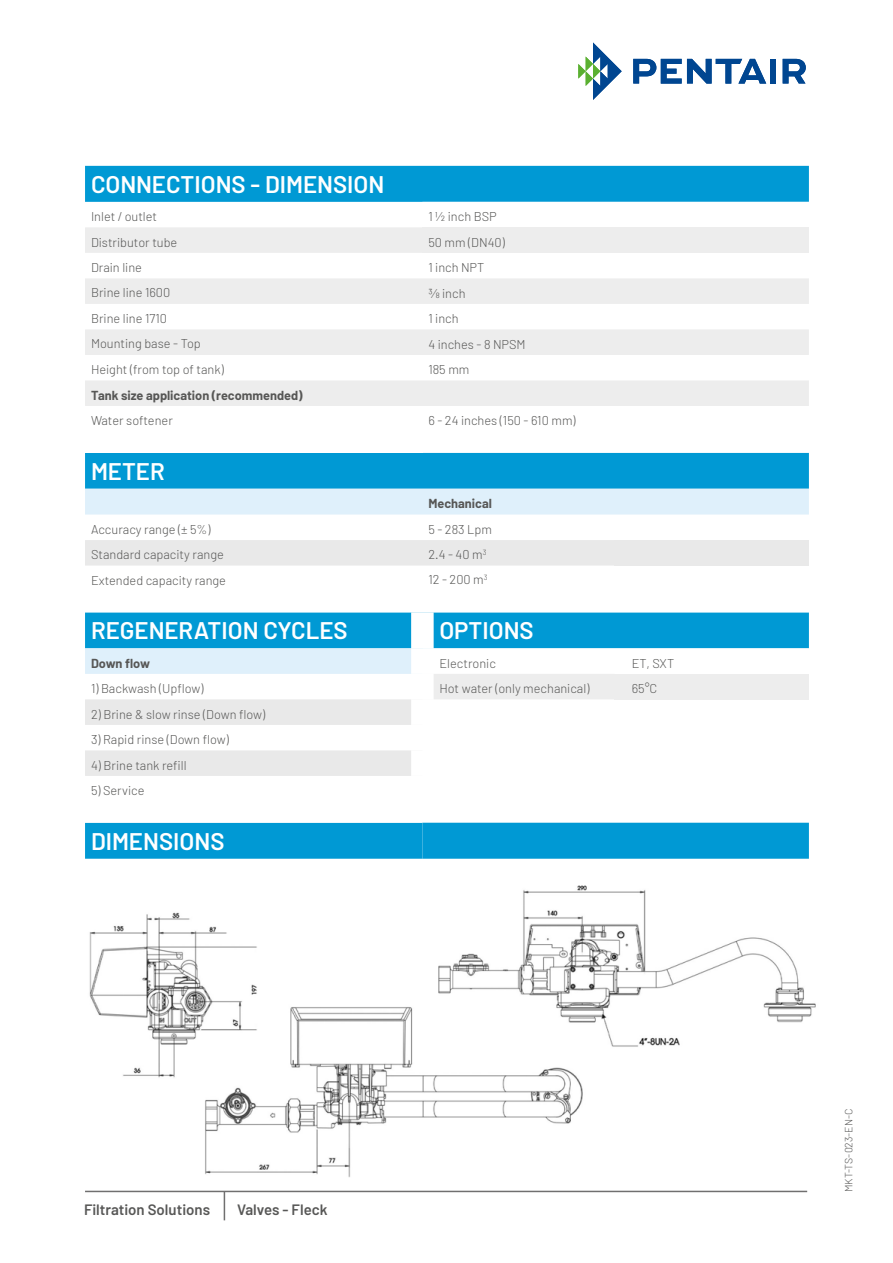
<style>
.page{position:relative;width:893px;height:1263px;background:#fff}
.page>*{position:absolute;margin:0;border:0;box-sizing:border-box;transform-origin:0 0}
.t1{font:600 24px "Barlow";color:#fff}
.t2{font:600 15px "Barlow";color:#575756}
.text_tableau_dark_gr{font:300 12.75px "Barlow";color:#575756}
.Text_tableau_dark_gr{font:300 12.75px "Barlow";color:#575756}
.Text_tableau_gris{font:300 12.75px "Barlow";color:#575756}
.text_tableau_dark_gr-2{font:700 12.75px "Barlow";color:#575756}
.Text_tableau_gris-2{font:700 12.75px "Barlow";color:#575756}
.Text_tableau_dark_gr-2{font:700 12.75px "Barlow";letter-spacing:-.015em;color:#575756}
.t3{font:300 10.5px "Barlow";color:#575756}
</style>
<div class="page">
<hr style="left:85px;top:1191px;width:722px;height:1px;background:#706f6f">
<svg style="left:224px;top:1192px;width:1px;height:28px"></svg>
<svg style="left:578px;top:43px;width:44px;height:57px"></svg>
<svg style="left:633px;top:59px;width:133px;height:25px"></svg>
<div style="left:770px;top:59px;width:6px;height:25px;background:#004691"></div>
<svg style="left:783px;top:59px;width:23px;height:25px"></svg>
<div style="left:85px;top:166px;width:724px;height:693px;background:#0099d4"></div>
<svg style="left:85px;top:202px;width:724px;height:621px"></svg>
<svg style="left:85px;top:227px;width:530px;height:262px"></svg>
<div style="left:422px;top:227px;width:387px;height:26px;background:#ededed"></div>
<svg style="left:85px;top:278px;width:724px;height:128px;fill:#ededed"></svg>
<div style="left:85px;top:431px;width:337px;height:22px;background:#fff"></div>
<svg style="left:85px;top:489px;width:724px;height:185px"></svg>
<svg style="left:85px;top:540px;width:530px;height:236px"></svg>
<div style="left:615px;top:540px;width:194px;height:26px;background:#e9e9e9"></div>
<div style="left:615px;top:674px;width:194px;height:25px;background:#ededed"></div>
<div style="left:422px;top:823px;width:387px;height:36px;background:#0099d4"></div>
<div style="left:411px;top:612px;width:23px;height:36px;background:#fff"></div>
<div style="left:411px;top:648px;width:23px;height:26px;background:#fff"></div>
<div style="left:411px;top:674px;width:23px;height:25px;background:#fff"></div>
<div style="left:411px;top:699px;width:23px;height:26px;background:#fff"></div>
<div style="left:411px;top:725px;width:23px;height:25px;background:#fff"></div>
<div style="left:411px;top:750px;width:23px;height:26px;background:#fff"></div>
<div style="left:411px;top:776px;width:23px;height:25px;background:#fff"></div>
<img style="left:89px;top:912px;width:494px;height:266px">
<img style="left:431px;top:885px;width:385px;height:202px">
<p class="t1" style="left:91px;top:169px;width:295px">CONNECTIONS - DIMENSION</p>
<p class="text_tableau_dark_gr" style="left:91px;top:208px;width:68px">Inlet / outlet</p>
<p class="Text_tableau_dark_gr" style="left:428px;top:208px;width:70px">1 ½ inch BSP</p>
<p class="text_tableau_dark_gr" style="left:91px;top:234px;width:88px">Distributor tube</p>
<p class="Text_tableau_dark_gr" style="left:428px;top:234px;width:78px">50 mm (DN40)</p>
<p class="Text_tableau_dark_gr" style="left:91px;top:259px;width:52px">Drain line</p>
<p class="Text_tableau_dark_gr" style="left:428px;top:259px;width:58px">1 inch NPT</p>
<p class="Text_tableau_dark_gr" style="left:91px;top:285px;width:81px">Brine line 1600</p>
<p class="Text_tableau_dark_gr" style="left:428px;top:285px;width:39px">⅜ inch</p>
<p class="Text_tableau_dark_gr" style="left:91px;top:310px;width:77px">Brine line 1710</p>
<p class="Text_tableau_dark_gr" style="left:428px;top:311px;width:32px">1 inch</p>
<p class="Text_tableau_dark_gr" style="left:91px;top:336px;width:111px">Mounting base - Top</p>
<p class="Text_tableau_dark_gr" style="left:428px;top:336px;width:99px">4 inches - 8 NPSM</p>
<p class="Text_tableau_dark_gr" style="left:91px;top:361px;width:134px">Height (from top of tank)</p>
<p class="Text_tableau_dark_gr" style="left:428px;top:362px;width:43px">185 mm</p>
<p class="text_tableau_dark_gr-2" style="left:91px;top:387px;width:213px">Tank size application (recommended)</p>
<p class="Text_tableau_dark_gr" style="left:91px;top:412px;width:83px">Water softener</p>
<p class="Text_tableau_dark_gr" style="left:428px;top:413px;width:149px">6 - 24 inches (150 - 610 mm)</p>
<p class="t1" style="left:91px;top:456px;width:75px">METER</p>
<p class="Text_tableau_gris-2" style="left:428px;top:495px;width:65px">Mechanical</p>
<p class="text_tableau_dark_gr" style="left:91px;top:521px;width:121px">Accuracy range (± 5%)</p>
<p class="Text_tableau_gris" style="left:428px;top:521px;width:65px">5 - 283 Lpm</p>
<p class="text_tableau_dark_gr" style="left:91px;top:547px;width:134px">Standard capacity range</p>
<p class="Text_tableau_gris" style="left:428px;top:546px;width:60px">2.4 - 40 m<sup>3</sup></p>
<p class="text_tableau_dark_gr" style="left:91px;top:572px;width:137px">Extended capacity range</p>
<p class="Text_tableau_gris" style="left:428px;top:572px;width:61px">12 - 200 m<sup>3</sup></p>
<p class="t1" style="left:91px;top:616px;width:258px">REGENERATION CYCLES</p>
<p class="t1" style="left:439px;top:616px;width:96px">OPTIONS</p>
<p class="Text_tableau_dark_gr-2" style="left:91px;top:655px;width:60px">Down flow</p>
<p class="Text_tableau_gris" style="left:439px;top:655px;width:58px">Electronic</p>
<p class="Text_tableau_gris" style="left:632px;top:655px;width:44px">ET, SXT</p>
<p class="text_tableau_dark_gr" style="left:91px;top:680px;width:114px">1) Backwash (Upflow)</p>
<p class="Text_tableau_gris" style="left:439px;top:680px;width:151px">Hot water (only mechanical)</p>
<p class="Text_tableau_gris" style="left:632px;top:680px;width:27px">65°C</p>
<p class="text_tableau_dark_gr" style="left:91px;top:706px;width:176px">2) Brine &amp; slow rinse (Down flow)</p>
<p class="text_tableau_dark_gr" style="left:91px;top:731px;width:139px">3) Rapid rinse (Down flow)</p>
<p class="text_tableau_dark_gr" style="left:91px;top:757px;width:97px">4) Brine tank refill</p>
<p class="text_tableau_dark_gr" style="left:91px;top:782px;width:55px">5) Service</p>
<p class="t1" style="left:91px;top:826px;width:135px">DIMENSIONS</p>
<p class="t2" style="left:84px;top:1200px;width:128px">Filtration Solutions</p>
<p class="t2" style="left:237px;top:1200px;width:92px">Valves - Fleck</p>
<p class="t3" style="left:842px;top:1192px;width:85px;rotate:-90deg">MKT-TS-023-EN-C</p>
</div>
